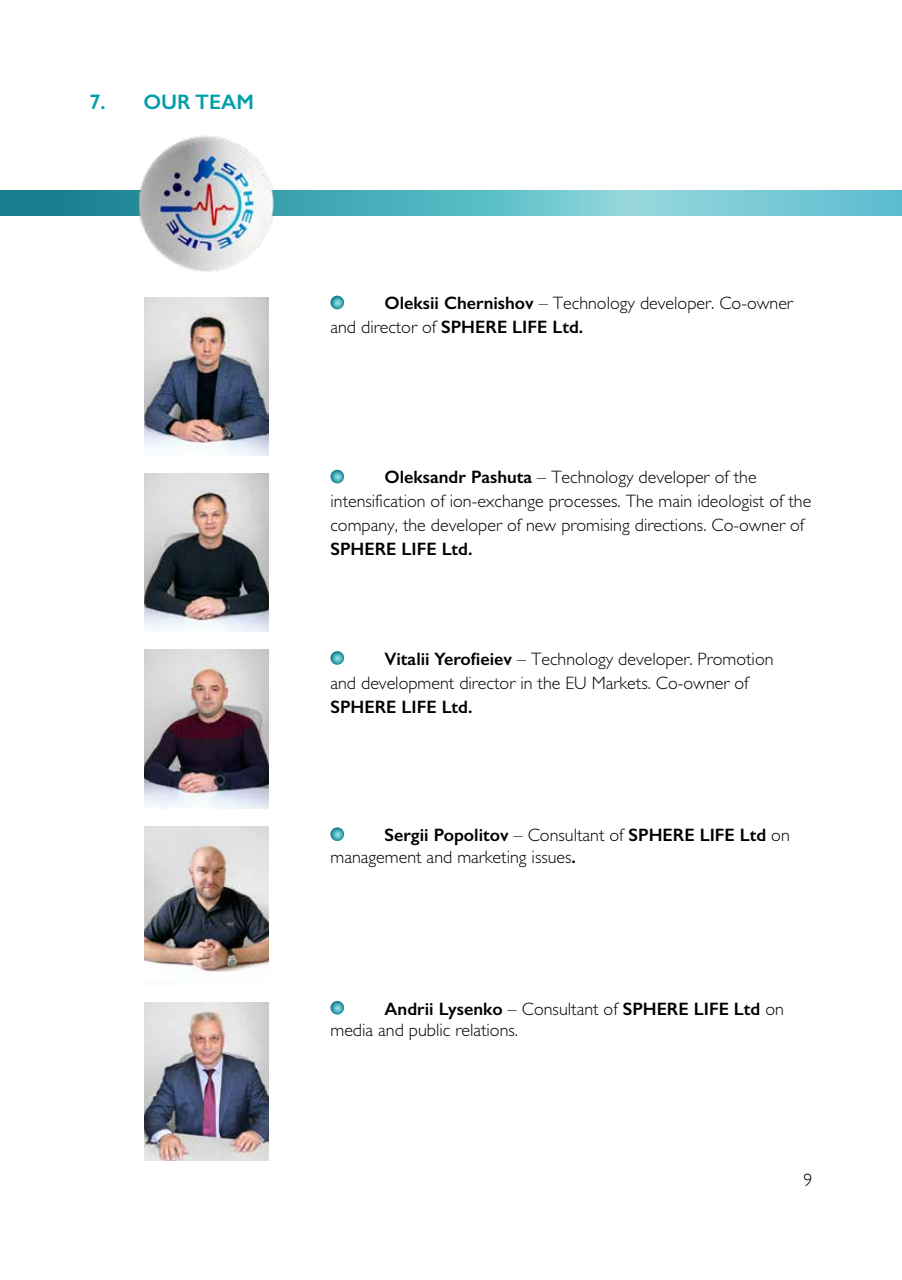
<style>
.page{position:relative;width:902px;height:1280px;background:#fff}
.page>*{position:absolute;margin:0;border:0;box-sizing:border-box;transform-origin:0 0}
.t1{font:600 21px "Gill Sans";color:#009ea7}
.t2{font:18px/24px "Gill Sans Light C";color:#000;text-align:center}
.t3{font:600 18px "Gill Sans";color:#000}
.s1{font-family:"Gill Sans";font-weight:600}
.s2{font-family:"Gill Sans";font-weight:300}
.s3{font-family:"Gill Sans Light C";font-weight:400}
</style>
<div class="page">
<svg style="left:0;top:191px;width:901px;height:24px;background:#5bb5c2"></svg>
<img style="left:133px;top:135px;width:147px;height:137px">
<svg style="left:330px;top:296px;width:14px;height:13px"></svg>
<svg style="left:330px;top:470px;width:14px;height:13px"></svg>
<svg style="left:330px;top:651px;width:14px;height:14px"></svg>
<svg style="left:330px;top:827px;width:14px;height:14px"></svg>
<svg style="left:330px;top:1001px;width:14px;height:13px"></svg>
<img style="left:145px;top:297px;width:123px;height:158px">
<img style="left:144px;top:473px;width:125px;height:159px">
<img style="left:144px;top:1002px;width:125px;height:159px">
<img style="left:144px;top:826px;width:125px;height:146px">
<img style="left:144px;top:650px;width:125px;height:158px">
<p class="t1" style="left:89px;top:89px;width:166px">7. OUR TEAM</p>
<p class="t2" style="left:384px;top:291px;width:410px"><span class="s1">Oleksii Chernishov</span> <span class="s2">–</span> Technology developer. Co-owner</p>
<p class="t3" style="left:330px;top:316px;width:254px"><span class="s3">and director of</span> SPHERE LIFE Ltd.</p>
<p class="t2" style="left:330px;top:465px;width:482px"><span class="s1">Oleksandr Pashuta</span> – Technology developer of the<br>intensification of ion-exchange processes. The main ideologist of the company, the developer of new promising directions. Co-owner of</p>
<p class="t3" style="left:330px;top:538px;width:144px">SPHERE LIFE Ltd.</p>
<p class="t2" style="left:330px;top:647px;width:444px;text-align:left;text-indent:54px"><span class="s1">Vitalii Yerofieiev</span> – Technology developer. Promotion and development director in the EU Markets. Co-owner of</p>
<p class="t3" style="left:330px;top:696px;width:144px">SPHERE LIFE Ltd.</p>
<p class="t3" style="left:384px;top:824px;width:407px">Sergii Popolitov <span class="s3">– Consultant of</span> SPHERE LIFE Ltd <span class="s3">on</span></p>
<p class="t2" style="left:330px;top:845px;width:247px">management and marketing issues<span class="s1">.</span></p>
<p class="t3" style="left:384px;top:997px;width:401px">Andrii Lysenko <span class="s3">– Consultant of</span> SPHERE LIFE Ltd <span class="s3">on</span></p>
<p class="t2" style="left:330px;top:1018px;width:189px">media and public relations.</p>
<p class="t2" style="left:803px;top:1168px;width:10px">9</p>
</div>
